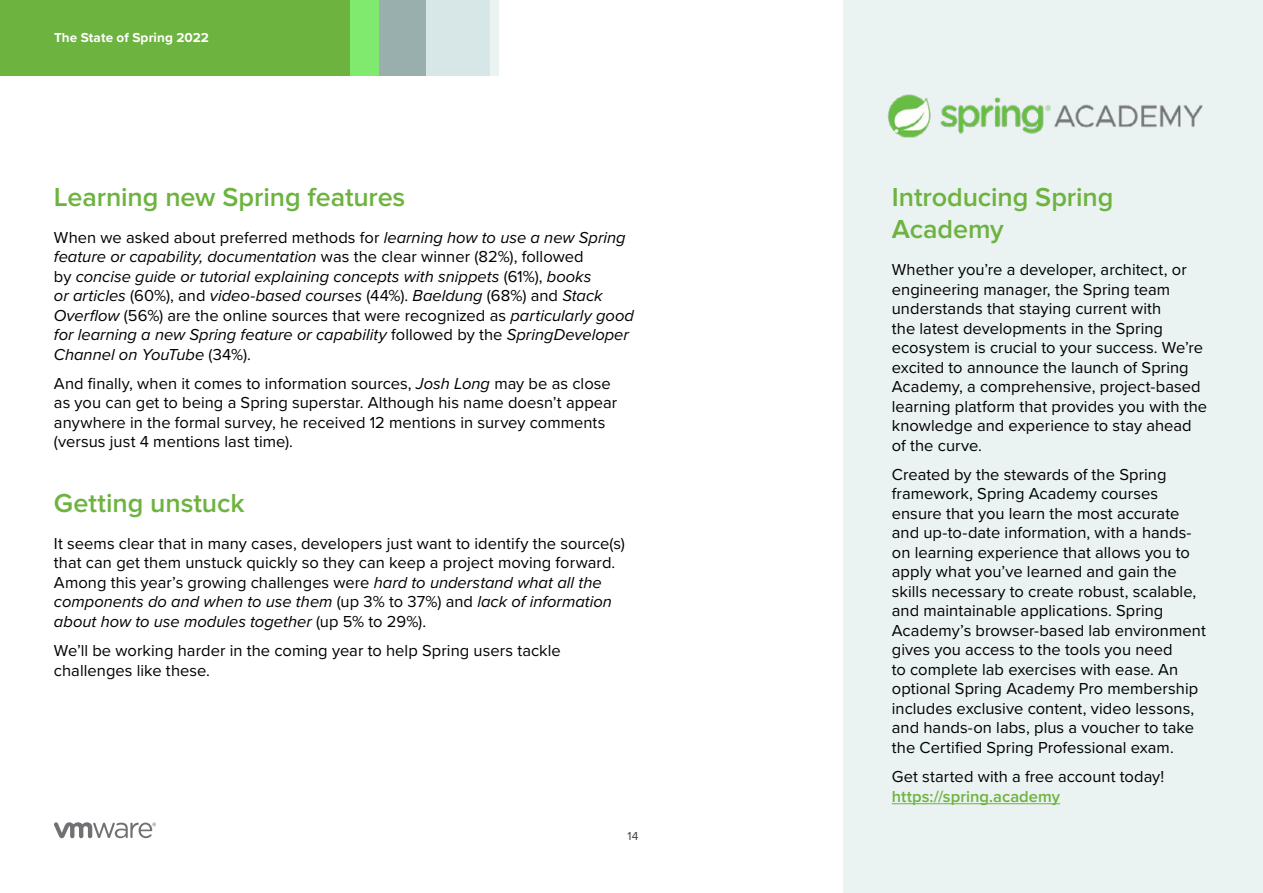
<style>
.page{position:relative;width:1263px;height:893px;background:#fff}
.page>*{position:absolute;margin:0;border:0;box-sizing:border-box;transform-origin:0 0}
.t1{font:600 27px/32.4px "Proxima Nova";letter-spacing:-.005em;color:#6db33f}
.t2{font:16.5px/19.5px "Proxima Nova";letter-spacing:.005em;color:#000}
.t3{font:italic 16.5px/19.5px "Proxima Nova";color:#000}
.t4{font:600 16.5px "Proxima Nova";letter-spacing:.005em;color:#6db33f}
.t5{font:700 13.5px "Proxima Nova";letter-spacing:.005em;color:#fff}
.t6{font:12px "Proxima Nova";color:#3f3f3f}
.s1{font-style:normal}
.s2{font-style:italic}
</style>
<div class="page">
<div style="left:0;top:0;width:351px;height:75px;background:#6db33f"></div>
<div style="left:351px;top:0;width:29px;height:75px;background:#80ea6e"></div>
<div style="left:379px;top:0;width:47px;height:75px;background:#98afae"></div>
<div style="left:426px;top:0;width:65px;height:75px;background:#d7e7e7"></div>
<div style="left:491px;top:0;width:8px;height:75px;background:#ebf2f2"></div>
<svg style="left:54px;top:822px;width:102px;height:16px"></svg>
<div style="left:844px;top:0;width:419px;height:893px;background:#ebf2f2"></div>
<hr style="left:892px;top:803px;width:168px;height:1px;background:#6db33f">
<img style="left:887px;top:94px;width:316px;height:44px">
<p class="t5" style="left:54px;top:28px;width:157px">The State of Spring 2022</p>
<h1 class="t1" style="left:54px;top:181px;width:353px">Learning new Spring features</h1>
<p class="t3" style="left:54px;top:227px;width:582px"><span class="s1">When we asked about preferred methods for</span> learning how to use a new Spring feature or capability, documentation <span class="s1">was the clear winner (82%), followed<br>by</span> concise guide or tutorial explaining concepts with snippets <span class="s1">(61%),</span> books<br>or articles <span class="s1">(60%), and</span> video-based courses <span class="s1">(44%).</span> Baeldung <span class="s1">(68%) and</span> Stack Overflow <span class="s1">(56%) are the online sources that were recognized as</span> particularly good for learning a new Spring feature or capability <span class="s1">followed by the</span> SpringDeveloper Channel on YouTube <span class="s1">(34%).</span></p>
<p class="t2" style="left:54px;top:373px;width:565px">And finally, when it comes to information sources, <span class="s2">Josh Long</span> may be as close as you can get to being a Spring superstar. Although his name doesn’t appear anywhere in the formal survey, he received 12 mentions in survey comments (versus just 4 mentions last time).</p>
<h1 class="t1" style="left:54px;top:487px;width:192px">Getting unstuck</h1>
<p class="t2" style="left:54px;top:533px;width:573px">It seems clear that in many cases, developers just want to identify the source(s) that can get them unstuck quickly so they can keep a project moving forward.<br>Among this year’s growing challenges were <span class="s2">hard to understand what all the components do and when to use them</span> (up 3% to 37%) and <span class="s2">lack of information about how to use modules together</span> (up 5% to 29%).</p>
<p class="t2" style="left:54px;top:640px;width:508px">We’ll be working harder in the coming year to help Spring users tackle challenges like these.</p>
<p class="t6" style="left:628px;top:827px;width:12px">14</p>
<h1 class="t1" style="left:892px;top:181px;width:223px">Introducing Spring<br>Academy</h1>
<p class="t2" style="left:892px;top:259px;width:317px">Whether you’re a developer, architect, or engineering manager, the Spring team understands that staying current with<br>the latest developments in the Spring ecosystem is crucial to your success. We’re excited to announce the launch of Spring Academy, a comprehensive, project-based learning platform that provides you with the knowledge and experience to stay ahead of the curve.</p>
<p class="t2" style="left:892px;top:464px;width:315px">Created by the stewards of the Spring framework, Spring Academy courses ensure that you learn the most accurate and up-to-date information, with a hands&shy;on learning experience that allows you to apply what you’ve learned and gain the skills necessary to create robust, scalable, and maintainable applications. Spring Academy’s browser-based lab environment gives you access to the tools you need<br>to complete lab exercises with ease. An optional Spring Academy Pro membership includes exclusive content, video lessons, and hands-on labs, plus a voucher to take the Certified Spring Professional exam.</p>
<p class="t2" style="left:892px;top:766px;width:274px">Get started with a free account today!</p>
<p class="t4" style="left:892px;top:787px;width:170px">https://spring.academy</p>
</div>
